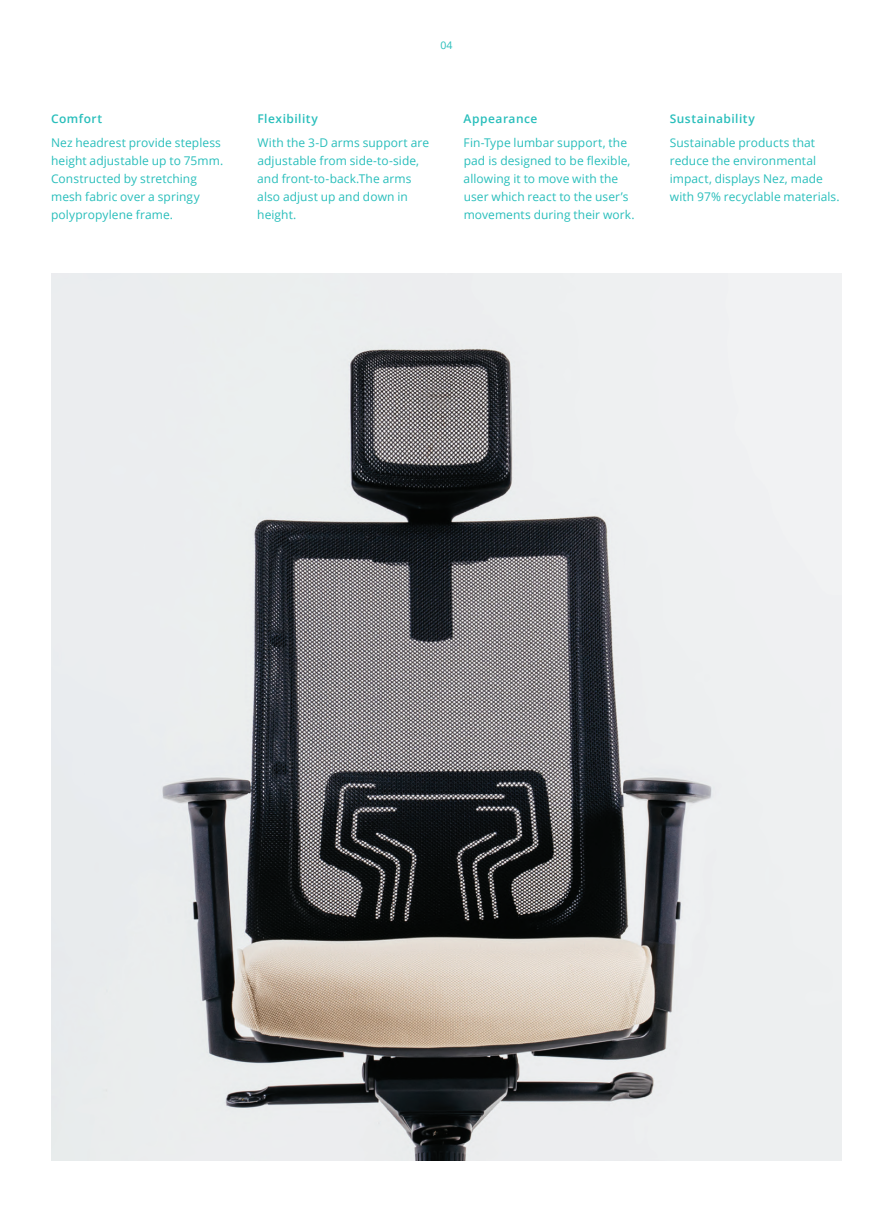
<style>
.page{position:relative;width:893px;height:1212px;background:#fff}
.page>*{position:absolute;margin:0;border:0;box-sizing:border-box;transform-origin:0 0}
.t1{font:12px/18px "Open Sans";letter-spacing:.005em;color:#28bebb}
.t2{font:600 12px "Open Sans";letter-spacing:.04em;color:#28bebb}
.t3{font:10.5px "Open Sans";color:#28bebb}
</style>
<div class="page">
<img style="left:51px;top:273px;width:791px;height:888px">
<p class="t2" style="left:51px;top:110px;width:53px">Comfort</p>
<p class="t1" style="left:51px;top:133px;width:174px">Nez headrest provide stepless height adjustable up to 75mm.<br>Constructed by stretching mesh fabric over a springy polypropylene frame.</p>
<p class="t3" style="left:440px;top:38px;width:14px">04</p>
<p class="t2" style="left:257px;top:110px;width:62px">Flexibility</p>
<p class="t1" style="left:257px;top:133px;width:173px">With the 3-D arms support are adjustable from side-to-side, and front-to-back.The arms also adjust up and down in height.</p>
<p class="t2" style="left:464px;top:110px;width:75px">Appearance</p>
<p class="t1" style="left:464px;top:133px;width:165px">Fin-Type lumbar support, the</p>
<p class="t1" style="left:464px;top:169px;width:156px">allowing it to move with the</p>
<p class="t1" style="left:464px;top:151px;width:168px">pad is designed to be flexible,</p>
<p class="t1" style="left:464px;top:187px;width:172px">user which react to the user’s movements during their work.</p>
<p class="t2" style="left:670px;top:110px;width:87px">Sustainability</p>
<p class="t1" style="left:670px;top:133px;width:171px">Sustainable products that reduce the environmental impact, displays Nez, made with 97% recyclable materials.</p>
</div>
